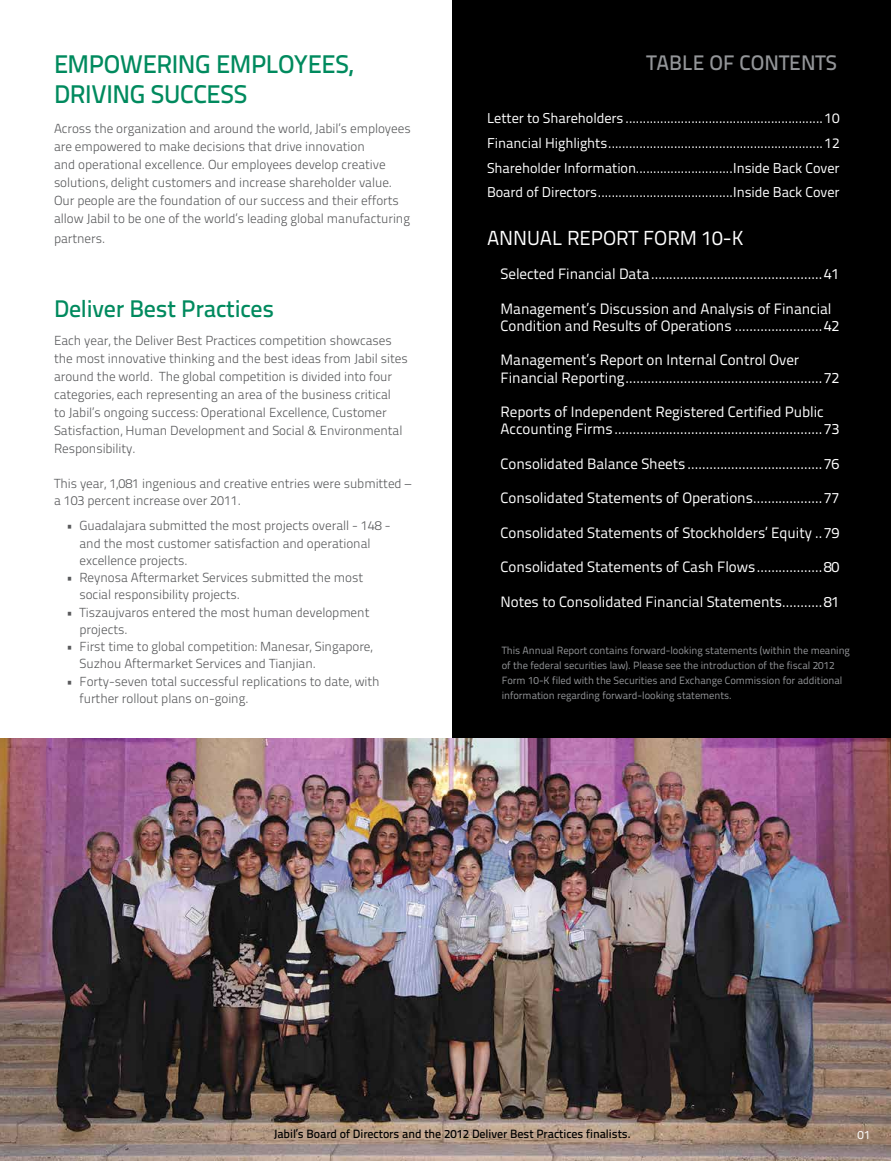
<style>
.page{position:relative;width:891px;height:1161px;background:#fff}
.page>*{position:absolute;margin:0;border:0;box-sizing:border-box;transform-origin:0 0}
.t1{font:25.5px "Titillium Text 25 L 600 wt";letter-spacing:-.02em;color:#008a5e}
.t2{font:24px "Titillium Text 25 L 600 wt";letter-spacing:-.01em;color:#008a5e}
.t3{font:21px "Titillium Text 25 L 600 wt";color:#939598}
.t4{font:20.25px "Titillium Text 25 L 400 wt";letter-spacing:-.005em;color:#fff}
.t5{font:15px/17.2px "Titillium Text 25 L 400 wt";letter-spacing:-.005em;color:#fff}
.t6{font:14.25px/24.8px "Titillium Text 25 L 400 wt";letter-spacing:-.005em;color:#fff;text-align:justify}
.t7{font:13.2px/18px "Titillium Text 25 L 250 wt";letter-spacing:-.005em;color:#58595b}
.t8{font:12px "Titillium Text 25 L 600 wt";letter-spacing:-.005em;color:#000}
.t9{font:12px "Titillium Text 25 L 400 wt";color:#fff}
.t10{font:10.5px/15px "Titillium Text 25 L 400 wt";letter-spacing:-.005em;color:#939598}
</style>
<div class="page">
<div style="left:452px;top:0;width:439px;height:1161px;background:#000"></div>
<img style="left:1px;top:738px;width:890px;height:423px">
<img style="left:0;top:481px;width:1px;height:680px">
<h1 class="t1" style="left:54px;top:45px;width:301px">Empowering Employees,</h1>
<h3 class="t3" style="left:646px;top:47px;width:107px">TABLE OF CON</h3>
<h3 class="t3" style="left:779px;top:47px;width:58px">TENTS</h3>
<h1 class="t1" style="left:54px;top:75px;width:195px">Driving Success</h1>
<p class="t7" style="left:54px;top:119px;width:358px">Across the organization and around the world, Jabil’s employees are empowered to make decisions that drive innovation<br>and operational excellence. Our employees develop creative solutions, delight customers and increase shareholder value.<br>Our people are the foundation of our success and their efforts allow Jabil to be one of the world’s leading global manufacturing</p>
<p class="t7" style="left:54px;top:228px;width:53px">partners.</p>
<p class="t6" style="left:487px;top:105px;width:354px">Letter to Shareholders .........................................................10<br>Financial Highlights..............................................................12<br>Shareholder Information............................Inside Back Cover Board of Directors.......................................Inside Back Cover</p>
<h3 class="t4" style="left:487px;top:222px;width:117px">Annual Repor</h3>
<h3 class="t4" style="left:629px;top:222px;width:117px">t Form 10-K</h3>
<p class="t5" style="left:501px;top:264px;width:340px">Selected Financial Data...............................................41</p>
<p class="t5" style="left:501px;top:299px;width:340px;text-indent:-14px">Management’s Discussion and Analysis of Financial<br>Condition and Results of Operations ........................42</p>
<p class="t5" style="left:501px;top:351px;width:340px;text-indent:-14px">Management’s Report on Internal Control Over<br>Financial Reporting......................................................72</p>
<p class="t5" style="left:501px;top:402px;width:340px">Reports of Independent Registered Certified Public<br>Accounting Firms .........................................................73</p>
<p class="t5" style="left:501px;top:454px;width:340px">Consolidated Balance Sheets .....................................76</p>
<p class="t5" style="left:501px;top:489px;width:340px">Consolidated Statements of Operations...................77</p>
<p class="t5" style="left:501px;top:523px;width:340px">Consolidated Statements of Stockholders’ Equity ..79</p>
<p class="t5" style="left:501px;top:558px;width:340px">Consolidated Statements of Cash Flows..................80</p>
<p class="t5" style="left:487px;top:592px;width:354px">Notes to Consolidated Financial Statements...........81</p>
<p class="t10" style="left:502px;top:642px;width:350px">This Annual Report contains forward-looking statements (within the meaning of the federal securities law). Please see the introduction of the fiscal 2012<br>Form 10-K filed with the Securities and Exchange Commission for additional information regarding forward-looking statements.</p>
<h2 class="t2" style="left:54px;top:290px;width:222px">Deliver Best Practices</h2>
<p class="t7" style="left:54px;top:331px;width:355px">Each year, the Deliver Best Practices competition showcases the most innovative thinking and the best ideas from Jabil sites around the world. The global competition is divided into four categories, each representing an area of the business critical<br>to Jabil’s ongoing success: Operational Excellence, Customer Satisfaction, Human Development and Social &amp; Environmental Responsibility.</p>
<p class="t7" style="left:54px;top:474px;width:359px;line-height:17.2px">This year, 1,081 ingenious and creative entries were submitted – a 103 percent increase over 2011.</p>
<p class="t7" style="left:80px;top:516px;width:312px;line-height:17.2px;text-indent:-14px">• Guadalajara submitted the most projects overall - 148 - and the most customer satisfaction and operational excellence projects.</p>
<p class="t7" style="left:80px;top:568px;width:285px;line-height:17.2px;text-indent:-14px">• Reynosa Aftermarket Services submitted the most social responsibility projects.</p>
<p class="t7" style="left:80px;top:603px;width:291px;line-height:17.2px;text-indent:-14px">• Tiszaujvaros entered the most human development projects.</p>
<p class="t7" style="left:80px;top:637px;width:295px;line-height:17.2px;text-indent:-14px">• First time to global competition: Manesar, Singapore,<br>Suzhou Aftermarket Services and Tianjian.</p>
<p class="t7" style="left:80px;top:672px;width:302px;line-height:17.2px;text-indent:-14px">• Forty-seven total successful replications to date, with further rollout plans on-going.</p>
<p class="t8" style="left:274px;top:1125px;width:358px">Jabil’s Board of Directors and the 2012 Deliver Best Practices finalists.</p>
<p class="t9" style="left:858px;top:1125px;width:14px">01</p>
</div>
